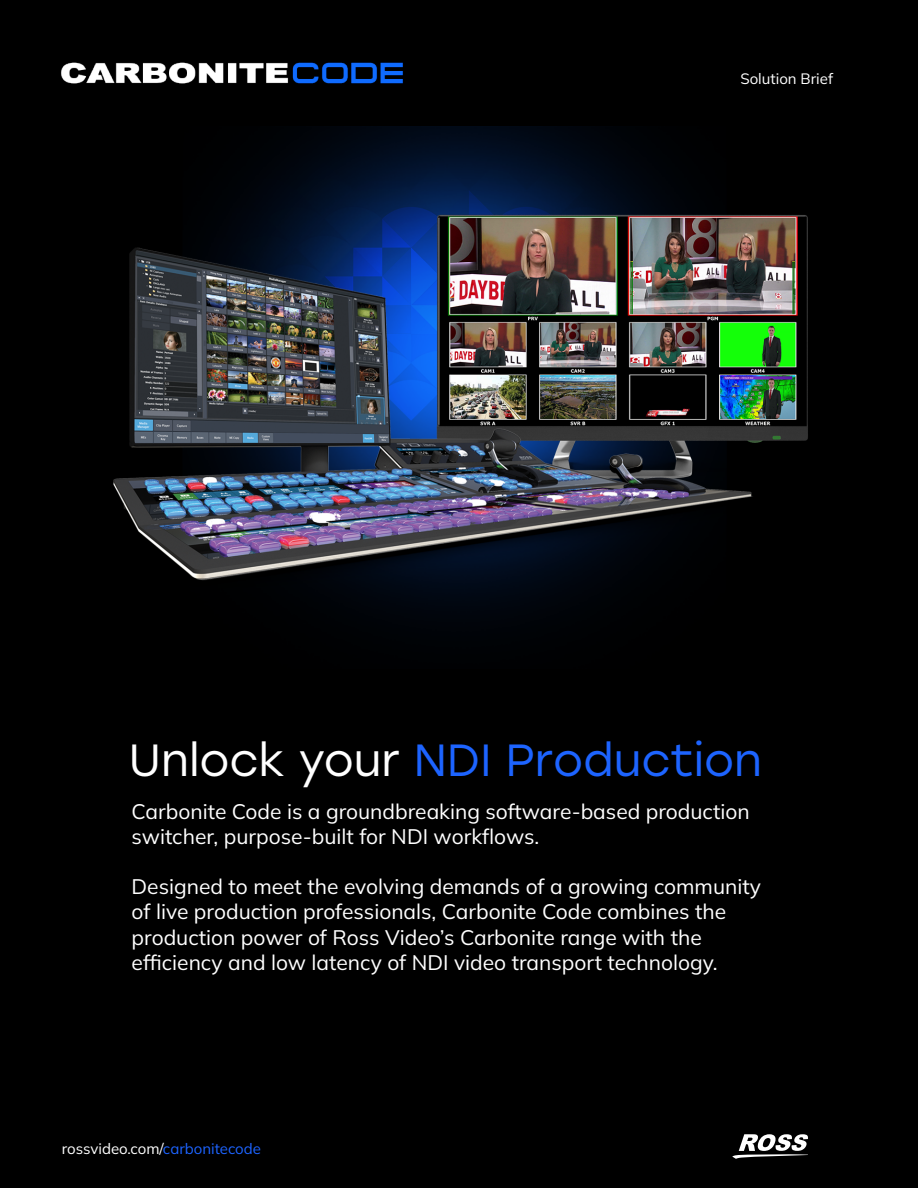
<style>
.page{position:relative;width:918px;height:1188px;background:#000}
.page>*{position:absolute;margin:0;border:0;box-sizing:border-box;transform-origin:0 0}
.t1{font:45px "Stolzl";color:#1d64ff}
.t2{font:21px/25.2px "Mulish";color:#fff}
.t3{font:15px "Mulish";color:#fff}
.s1{color:#fff}
.s2{color:#1d64ff}
</style>
<div class="page">
<svg style="left:732px;top:1134px;width:76px;height:25px"></svg>
<img style="left:61px;top:62px;width:342px;height:22px">
<img style="left:113px;top:127px;width:695px;height:497px">
<p class="t3" style="left:740px;top:68px;width:94px">Solution Brief</p>
<h1 class="t1" style="left:129px;top:729px;width:635px"><span class="s1">Unlock your</span> NDI Production</h1>
<p class="t2" style="left:132px;top:798px;width:620px">Carbonite Code is a groundbreaking software-based production switcher, purpose-built for NDI workflows.</p>
<p class="t2" style="left:132px;top:874px;width:631px">Designed to meet the evolving demands of a growing community of live production professionals, Carbonite Code combines the production power of Ross Video’s Carbonite range with the efficiency and low latency of NDI video transport technology.</p>
<p class="t3" style="left:62px;top:1139px;width:201px">rossvideo.com/<span class="s2">carbonitecode</span></p>
</div>
